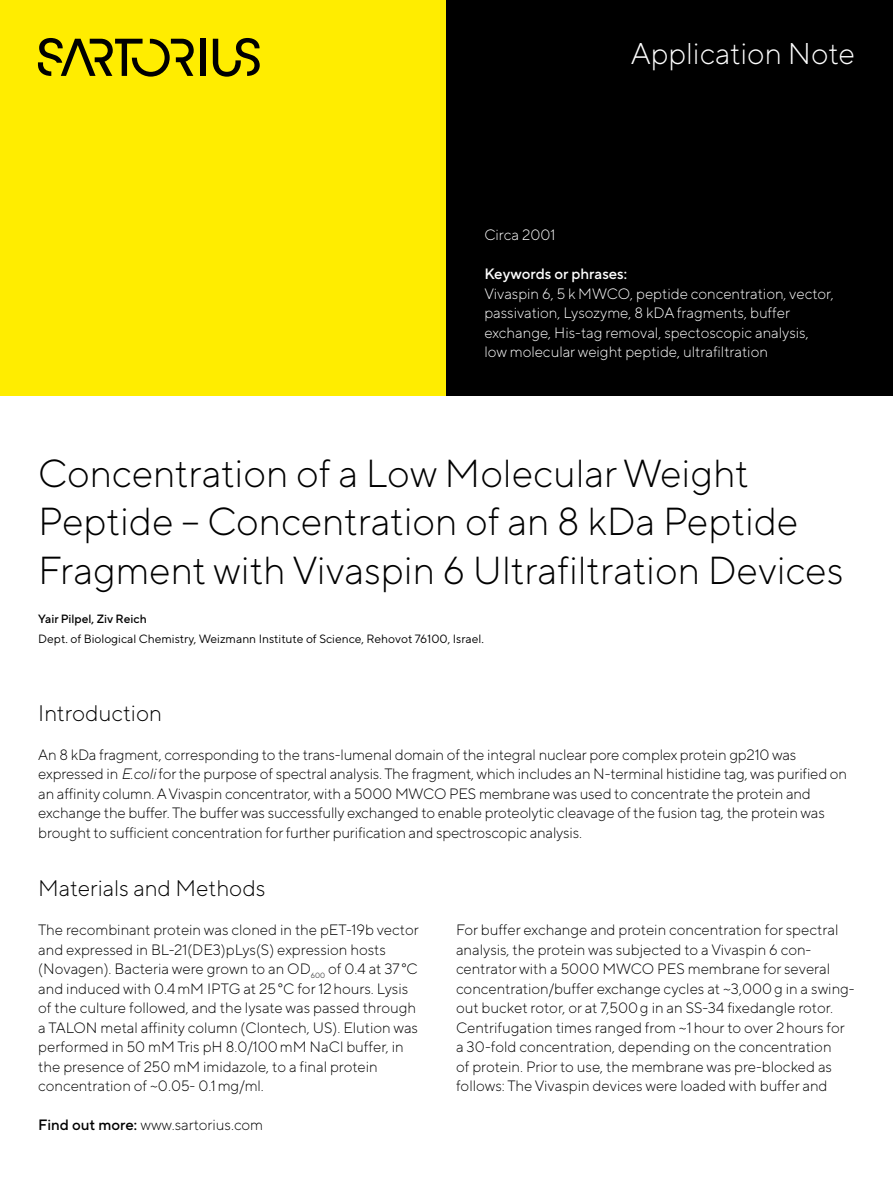
<style>
.page{position:relative;width:893px;height:1191px;background:#fff}
.page>*{position:absolute;margin:0;border:0;box-sizing:border-box;transform-origin:0 0}
.t1{font:300 39px/48.8px "TT Norms Pro";color:#000}
.t2{font:300 30px "TT Norms Pro";color:#fff}
.t3{font:300 22.5px "TT Norms Pro";color:#000}
.t4{font:300 15px/19.5px "TT Norms Pro";color:#000}
.t5{font:300 15px/19.5px "TT Norms Pro";color:#fff}
.t6{font:500 15px "TT Norms Pro";color:#fff}
.t7{font:12px "TT Norms Pro";color:#000}
.t8{font:500 12px "TT Norms Pro";color:#000}
.s1{font-style:italic}
.s2{font-weight:500}
</style>
<div class="page">
<div style="left:0;top:0;width:446px;height:395px;background:#ffed00"></div>
<div style="left:446px;top:0;width:447px;height:395px;background:#000"></div>
<div style="left:200px;top:39px;width:5px;height:37px;background:#000"></div>
<svg style="left:213px;top:38px;width:47px;height:39px"></svg>
<svg style="left:38px;top:38px;width:156px;height:39px"></svg>
<h2 class="t2" style="left:631px;top:32px;width:226px">Application Note</h2>
<p class="t5" style="left:484px;top:224px;width:73px">Circa 2001</p>
<p class="t6" style="left:484px;top:263px;width:144px">Keywords or phrases:</p>
<p class="t5" style="left:484px;top:283px;width:351px">Vivaspin 6, 5 k MWCO, peptide concentration, vector, passivation, Lysozyme, 8 kDA fragments, buffer exchange, His-tag removal, spectoscopic analysis, low molecular weight peptide, ultrafiltration</p>
<h1 class="t1" style="left:38px;top:445px;width:807px">Concentration of a Low Molecular Weight<br>Peptide – Concentration of an 8 kDa Peptide<br>Fragment with Vivaspin 6 Ultrafiltration Devices</h1>
<p class="t8" style="left:38px;top:610px;width:110px">Yair Pilpel, Ziv Reich</p>
<p class="t7" style="left:38px;top:630px;width:447px">Dept. of Biological Chemistry, Weizmann Institute of Science, Rehovot 76100, Israel.</p>
<h3 class="t3" style="left:38px;top:696px;width:125px">Introduction</h3>
<p class="t4" style="left:38px;top:743px;width:810px">An 8 kDa fragment, corresponding to the trans-lumenal domain of the integral nuclear pore complex protein gp210 was expressed in <span class="s1">E.coli</span> for the purpose of spectral analysis. The fragment, which includes an N-terminal histidine tag, was purified on an affinity column. A Vivaspin concentrator, with a 5000 MWCO PES membrane was used to concentrate the protein and exchange the buffer. The buffer was successfully exchanged to enable proteolytic cleavage of the fusion tag, the protein was brought to sufficient concentration for further purification and spectroscopic analysis.</p>
<h3 class="t3" style="left:38px;top:872px;width:229px">Materials and Methods</h3>
<p class="t4" style="left:38px;top:919px;width:382px">The recombinant protein was cloned in the pET-19b vector and expressed in BL-21(DE3)pLys(S) expression hosts (Novagen). Bacteria were grown to an OD<sub>600</sub> of 0.4 at 37 °C and induced with 0.4mM IPTG at 25°C for 12hours. Lysis of the culture followed, and the lysate was passed through a TALON metal affinity column (Clontech, US). Elution was performed in 50 mM Tris pH 8.0/100mM NaCl buffer, in the presence of 250 mM imidazole, to a final protein concentration of ~0.05- 0.1mg/ml.</p>
<p class="t4" style="left:456px;top:919px;width:400px">For buffer exchange and protein concentration for spectral analysis, the protein was subjected to a Vivaspin 6 con&shy;centrator with a 5000 MWCO PES membrane for several concentration/buffer exchange cycles at ~3,000g in a swing&shy;out bucket rotor, or at 7,500g in an SS-34 fixedangle rotor.<br>Centrifugation times ranged from ~1hour to over 2hours for a 30-fold concentration, depending on the concentration<br>of protein. Prior to use, the membrane was pre-blocked as follows: The Vivaspin devices were loaded with buffer and</p>
<p class="t4" style="left:38px;top:1114px;width:226px"><span class="s2">Find out more:</span> www.sartorius.com</p>
</div>
